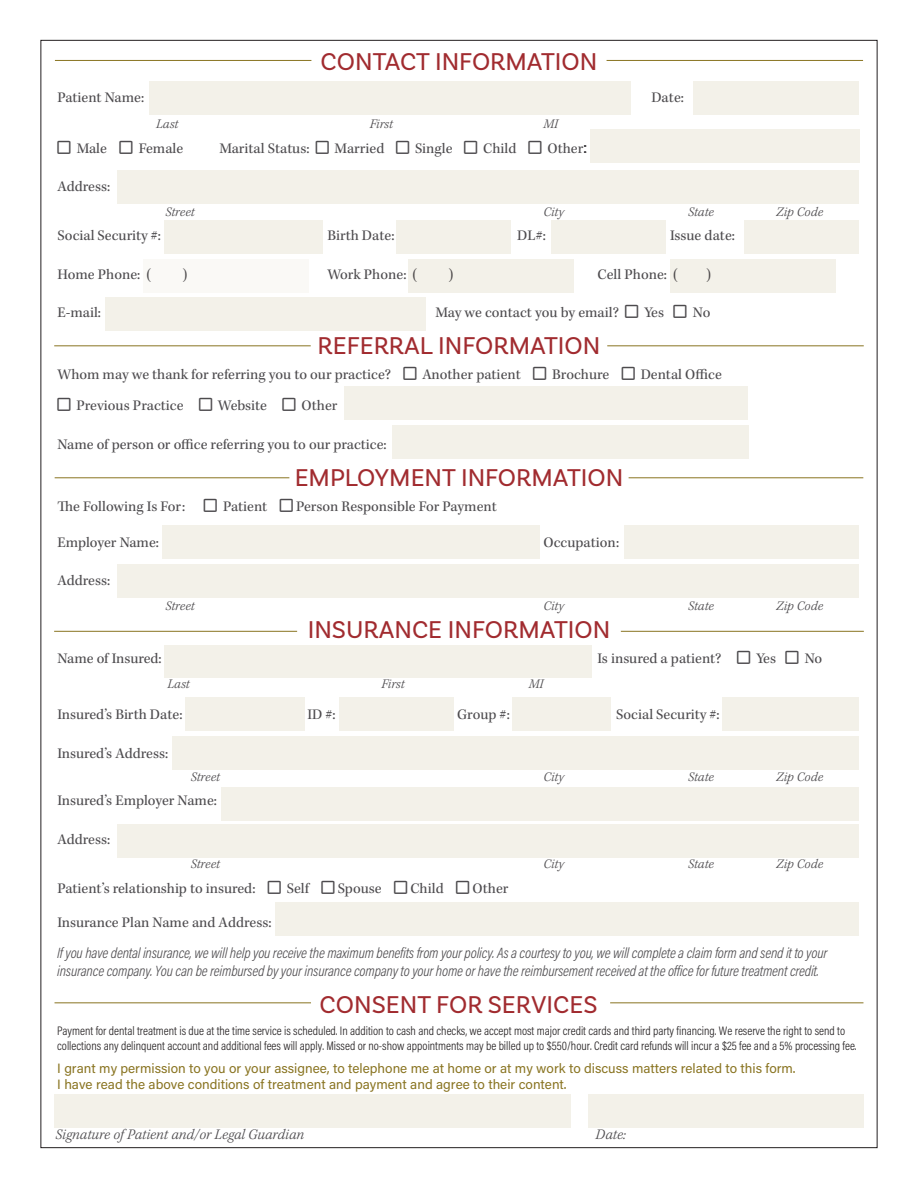
<style>
.page{position:relative;width:918px;height:1188px;background:#fff}
.page>*{position:absolute;margin:0;border:0;box-sizing:border-box;transform-origin:0 0}
.t1{font:25.5px "Basic Sans";color:#a12b2f}
.t2{font:15px "Kepler Std";color:#4d4b4e}
.t3{font:italic 300 15px/18px "Acumin Pro Cond";letter-spacing:-.01em;color:#4d4b4e}
.t4{font:italic 300 15px "Kepler Std";color:#4d4b4e}
.t5{font:13.5px/16.2px "Acumin Pro";color:#897421}
.t6{font:italic 300 13.5px "Kepler Std";color:#4d4b4e}
.t7{font:300 12.45px/15.1px "Acumin Pro Cond";color:#231f20}
</style>
<div class="page">
<hr style="left:55px;top:60px;width:256px;height:1px;background:#897421">
<hr style="left:607px;top:60px;width:256px;height:1px;background:#897421">
<hr style="left:54px;top:345px;width:257px;height:1px;background:#897421">
<hr style="left:607px;top:345px;width:257px;height:1px;background:#897421">
<div style="left:150px;top:81px;width:481px;height:34px;background:#f3f1e9"></div>
<div style="left:693px;top:81px;width:166px;height:34px;background:#f3f1e9"></div>
<div style="left:591px;top:129px;width:269px;height:34px;background:#f3f1e9"></div>
<div style="left:105px;top:297px;width:321px;height:34px;background:#f3f1e9"></div>
<div style="left:143px;top:259px;width:166px;height:34px;background:#faf9f6"></div>
<div style="left:164px;top:221px;width:159px;height:33px;background:#f3f1e9"></div>
<div style="left:396px;top:221px;width:115px;height:33px;background:#f3f1e9"></div>
<div style="left:551px;top:221px;width:114px;height:33px;background:#f3f1e9"></div>
<div style="left:345px;top:386px;width:403px;height:34px;background:#f3f1e9"></div>
<div style="left:392px;top:425px;width:356px;height:34px;background:#f3f1e9"></div>
<div style="left:185px;top:698px;width:120px;height:33px;background:#f3f1e9"></div>
<div style="left:339px;top:698px;width:114px;height:33px;background:#f3f1e9"></div>
<div style="left:512px;top:698px;width:99px;height:33px;background:#f3f1e9"></div>
<div style="left:723px;top:698px;width:136px;height:33px;background:#f3f1e9"></div>
<div style="left:163px;top:525px;width:377px;height:34px;background:#f3f1e9"></div>
<div style="left:624px;top:525px;width:235px;height:34px;background:#f3f1e9"></div>
<div style="left:118px;top:564px;width:741px;height:34px;background:#f3f1e9"></div>
<div style="left:118px;top:170px;width:741px;height:34px;background:#f3f1e9"></div>
<div style="left:172px;top:736px;width:687px;height:33px;background:#f3f1e9"></div>
<div style="left:221px;top:787px;width:638px;height:34px;background:#f3f1e9"></div>
<div style="left:118px;top:824px;width:741px;height:34px;background:#f3f1e9"></div>
<div style="left:275px;top:902px;width:584px;height:34px;background:#f3f1e9"></div>
<div style="left:744px;top:221px;width:115px;height:33px;background:#f3f1e9"></div>
<div style="left:408px;top:259px;width:166px;height:34px;background:#f3f1e9"></div>
<div style="left:670px;top:259px;width:166px;height:34px;background:#f3f1e9"></div>
<hr style="left:55px;top:477px;width:234px;height:1px;background:#897421">
<hr style="left:629px;top:477px;width:234px;height:1px;background:#897421">
<hr style="left:54px;top:631px;width:243px;height:1px;background:#897421">
<hr style="left:621px;top:631px;width:243px;height:1px;background:#897421">
<hr style="left:55px;top:1002px;width:256px;height:1px;background:#897421">
<hr style="left:610px;top:1002px;width:253px;height:1px;background:#897421">
<div style="left:164px;top:645px;width:428px;height:32px;background:#f3f1e9"></div>
<div style="left:55px;top:1094px;width:516px;height:34px;background:#f3f1e9"></div>
<div style="left:588px;top:1094px;width:275px;height:34px;background:#f3f1e9"></div>
<h1 class="t1" style="left:321px;top:46px;width:278px">CONTACT INFORMATION</h1>
<p class="t2" style="left:57px;top:88px;width:88px">Patient Name:</p>
<p class="t2" style="left:651px;top:88px;width:34px">Date:</p>
<p class="t6" style="left:156px;top:116px;width:24px">Last</p>
<p class="t6" style="left:370px;top:116px;width:25px">First</p>
<p class="t6" style="left:543px;top:116px;width:16px">MI</p>
<p class="t2" style="left:57px;top:139px;width:127px">▲❑◆ Male ▲❑◆ Female</p>
<p class="t2" style="left:219px;top:139px;width:365px">Marital Status: ▲❑◆ Married ▲❑◆ Single ▲❑◆ Child ▲❑◆ Other</p>
<p class="t2" style="left:57px;top:178px;width:54px">Address:</p>
<p class="t6" style="left:165px;top:204px;width:31px">Street</p>
<p class="t6" style="left:543px;top:204px;width:22px">City</p>
<p class="t6" style="left:688px;top:204px;width:28px">State</p>
<p class="t6" style="left:776px;top:204px;width:49px">Zip Code</p>
<p class="t2" style="left:57px;top:227px;width:105px">Social Security #:</p>
<p class="t2" style="left:327px;top:227px;width:69px">Birth Date:</p>
<p class="t2" style="left:517px;top:227px;width:30px">DL#:</p>
<p class="t2" style="left:670px;top:227px;width:66px">Issue date:</p>
<p class="t2" style="left:57px;top:265px;width:96px">Home Phone: (</p>
<p class="t2" style="left:183px;top:265px;width:6px">)</p>
<p class="t2" style="left:327px;top:265px;width:92px">Work Phone: (</p>
<p class="t2" style="left:449px;top:265px;width:6px">)</p>
<p class="t2" style="left:597px;top:265px;width:82px">Cell Phone: (</p>
<p class="t2" style="left:706px;top:265px;width:6px">)</p>
<p class="t2" style="left:57px;top:304px;width:45px">E-mail:</p>
<p class="t2" style="left:435px;top:304px;width:277px">May we contact you by email? ▲❑◆ Yes ▲❑◆ No</p>
<h1 class="t1" style="left:318px;top:330px;width:284px">REFERRAL INFORMATION</h1>
<p class="t2" style="left:57px;top:366px;width:666px">Whom may we thank for referring you to our practice? ▲❑◆ Another patient ▲❑◆ Brochure ▲❑◆ Dental Office</p>
<p class="t2" style="left:57px;top:397px;width:282px">▲❑◆ Previous Practice ▲❑◆ Website ▲❑◆ Other</p>
<p class="t2" style="left:57px;top:435px;width:331px">Name of person or office referring you to our practice:</p>
<h1 class="t1" style="left:295px;top:462px;width:330px">EMPLOYMENT INFORMATION</h1>
<p class="t2" style="left:57px;top:498px;width:441px">The Following Is For: ▲❑◆ Patient ▲❑◆ Person Responsible For Payment</p>
<p class="t2" style="left:57px;top:534px;width:103px">Employer Name:</p>
<p class="t2" style="left:543px;top:534px;width:77px">Occupation:</p>
<p class="t2" style="left:57px;top:572px;width:54px">Address:</p>
<p class="t6" style="left:165px;top:598px;width:31px">Street</p>
<p class="t6" style="left:543px;top:598px;width:22px">City</p>
<p class="t6" style="left:688px;top:598px;width:28px">State</p>
<p class="t6" style="left:776px;top:598px;width:49px">Zip Code</p>
<h1 class="t1" style="left:308px;top:615px;width:304px">INSURANCE INFORMATION</h1>
<p class="t2" style="left:57px;top:650px;width:106px">Name of Insured:</p>
<p class="t2" style="left:597px;top:650px;width:226px">Is insured a patient? ▲❑◆ Yes ▲❑◆ No</p>
<p class="t6" style="left:167px;top:676px;width:24px">Last</p>
<p class="t6" style="left:381px;top:676px;width:25px">First</p>
<p class="t6" style="left:529px;top:676px;width:16px">MI</p>
<p class="t2" style="left:57px;top:706px;width:127px">Insured’s Birth Date:</p>
<p class="t2" style="left:308px;top:706px;width:30px">ID #:</p>
<p class="t2" style="left:457px;top:706px;width:54px">Group #:</p>
<p class="t2" style="left:616px;top:706px;width:105px">Social Security #:</p>
<p class="t2" style="left:57px;top:744px;width:112px">Insured’s Address:</p>
<p class="t6" style="left:191px;top:769px;width:31px">Street</p>
<p class="t6" style="left:543px;top:769px;width:22px">City</p>
<p class="t6" style="left:688px;top:769px;width:28px">State</p>
<p class="t6" style="left:776px;top:769px;width:49px">Zip Code</p>
<p class="t2" style="left:57px;top:792px;width:161px">Insured’s Employer Name:</p>
<p class="t2" style="left:57px;top:830px;width:54px">Address:</p>
<p class="t6" style="left:191px;top:856px;width:31px">Street</p>
<p class="t6" style="left:543px;top:856px;width:22px">City</p>
<p class="t6" style="left:688px;top:856px;width:28px">State</p>
<p class="t6" style="left:776px;top:856px;width:49px">Zip Code</p>
<p class="t2" style="left:57px;top:880px;width:453px">Patient’s relationship to insured: ▲❑◆ Self ▲❑◆ Spouse ▲❑◆ Child ▲❑◆ Other</p>
<p class="t2" style="left:57px;top:914px;width:216px">Insurance Plan Name and Address:</p>
<p class="t3" style="left:57px;top:944px;width:772px">If you have dental insurance, we will help you receive the maximum benefits from your policy. As a courtesy to you, we will complete a claim form and send it to your insurance company. You can be reimbursed by your insurance company to your home or have the reimbursement received at the office for future treatment credit.</p>
<h1 class="t1" style="left:320px;top:989px;width:280px">CONSENT FOR SERVICES</h1>
<p class="t7" style="left:57px;top:1023px;width:801px">Payment for dental treatment is due at the time service is scheduled. In addition to cash and checks, we accept most major credit cards and third party financing. We reserve the right to send to collections any delinquent account and additional fees will apply. Missed or no-show appointments may be billed up to $550/hour. Credit card refunds will incur a $25 fee and a 5% processing fee.</p>
<p class="t5" style="left:57px;top:1060px;width:740px">I grant my permission to you or your assignee, to telephone me at home or at my work to discuss matters related to this form.<br>I have read the above conditions of treatment and payment and agree to their content.</p>
<p class="t4" style="left:56px;top:1126px;width:250px">Signature of Patient and/or Legal Guardian</p>
<p class="t4" style="left:596px;top:1126px;width:32px">Date:</p>
</div>
